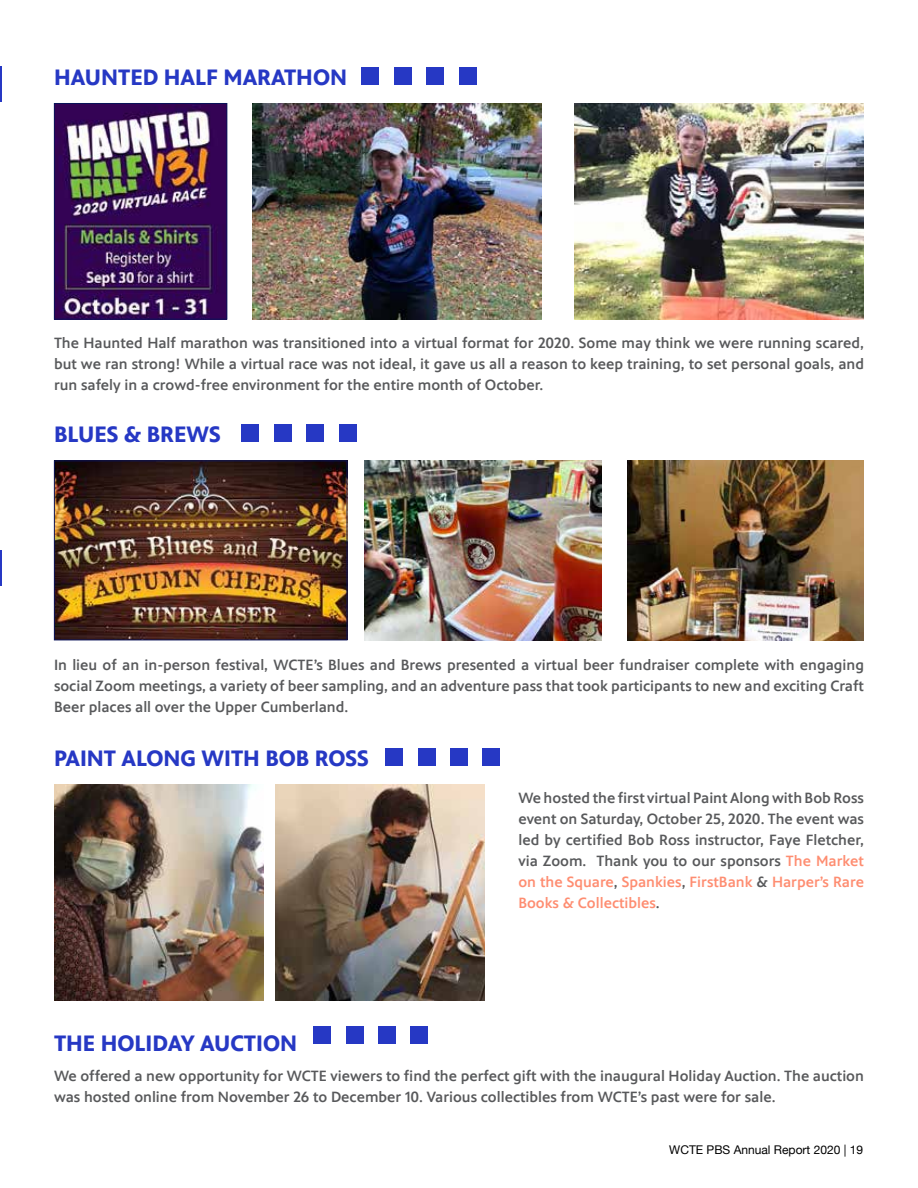
<style>
.page{position:relative;width:918px;height:1188px;background:#fff}
.page>*{position:absolute;margin:0;border:0;box-sizing:border-box;transform-origin:0 0}
.t1{font:700 22.5px "PBS Sans";color:#2638c4}
.t2{font:500 15px/21px "PBS Sans";color:#58595b;text-align:justify}
.t3{font:12px "Helvetica Neue";color:#000}
.s1{color:#fe8d71}
</style>
<div class="page">
<hr style="left:0;top:66px;width:2px;height:36px;background:#2638c4">
<hr style="left:0;top:550px;width:2px;height:36px;background:#2638c4">
<div style="left:362px;top:68px;width:18px;height:18px;background:#2638c4"></div>
<div style="left:394px;top:68px;width:18px;height:18px;background:#2638c4"></div>
<div style="left:426px;top:68px;width:18px;height:18px;background:#2638c4"></div>
<div style="left:459px;top:68px;width:18px;height:18px;background:#2638c4"></div>
<img style="left:56px;top:105px;width:169px;height:213px">
<div style="left:54px;top:103px;width:173px;height:217px;border:1px solid #0a145a"></div>
<div style="left:242px;top:424px;width:18px;height:18px;background:#2638c4"></div>
<div style="left:274px;top:424px;width:18px;height:18px;background:#2638c4"></div>
<div style="left:306px;top:424px;width:18px;height:18px;background:#2638c4"></div>
<div style="left:339px;top:424px;width:18px;height:18px;background:#2638c4"></div>
<img style="left:56px;top:462px;width:289px;height:176px">
<div style="left:54px;top:460px;width:293px;height:180px;border:1px solid #0a145a"></div>
<div style="left:385px;top:748px;width:18px;height:18px;background:#2638c4"></div>
<div style="left:418px;top:748px;width:18px;height:18px;background:#2638c4"></div>
<div style="left:450px;top:748px;width:18px;height:18px;background:#2638c4"></div>
<div style="left:482px;top:748px;width:18px;height:18px;background:#2638c4"></div>
<div style="left:313px;top:1026px;width:18px;height:18px;background:#2638c4"></div>
<div style="left:346px;top:1026px;width:18px;height:18px;background:#2638c4"></div>
<div style="left:378px;top:1026px;width:18px;height:18px;background:#2638c4"></div>
<div style="left:410px;top:1026px;width:18px;height:18px;background:#2638c4"></div>
<img style="left:364px;top:460px;width:237px;height:180px">
<img style="left:627px;top:460px;width:237px;height:180px">
<img style="left:252px;top:104px;width:290px;height:216px">
<img style="left:574px;top:104px;width:290px;height:216px">
<img style="left:54px;top:784px;width:209px;height:216px">
<img style="left:275px;top:784px;width:209px;height:216px">
<h1 class="t1" style="left:54px;top:64px;width:295px">HAUNTED HALF MARATHON</h1>
<p class="t2" style="left:54px;top:333px;width:812px">The Haunted Half marathon was transitioned into a virtual format for 2020. Some may think we were running scared, but we ran strong! While a virtual race was not ideal, it gave us all a reason to keep training, to set personal goals, and run safely in a crowd-free environment for the entire month of October.</p>
<h1 class="t1" style="left:54px;top:421px;width:168px">BLUES &amp; BREWS</h1>
<p class="t2" style="left:54px;top:654px;width:812px">In lieu of an in-person festival, WCTE’s Blues and Brews presented a virtual beer fundraiser complete with engaging social Zoom meetings, a variety of beer sampling, and an adventure pass that took participants to new and exciting Craft Beer places all over the Upper Cumberland.</p>
<h1 class="t1" style="left:54px;top:745px;width:316px">PAINT ALONG WITH BOB ROSS</h1>
<h1 class="t1" style="left:54px;top:1030px;width:245px">THE HOLIDAY AUCTION</h1>
<p class="t2" style="left:518px;top:788px;width:347px">We hosted the first virtual Paint Along with Bob Ross event on Saturday, October 25, 2020. The event was led by certified Bob Ross instructor, Faye Fletcher, via Zoom. Thank you to our sponsors <span class="s1">The Market on the Square</span>, <span class="s1">Spankies</span>, <span class="s1">FirstBank</span> &amp; <span class="s1">Harper’s Rare Books &amp; Collectibles</span>.</p>
<p class="t2" style="left:54px;top:1065px;width:812px">We offered a new opportunity for WCTE viewers to find the perfect gift with the inaugural Holiday Auction. The auction was hosted online from November 26 to December 10. Various collectibles from WCTE’s past were for sale.</p>
<p class="t3" style="left:669px;top:1141px;width:195px">WCTE PBS Annual Report 2020 | 19</p>
</div>
